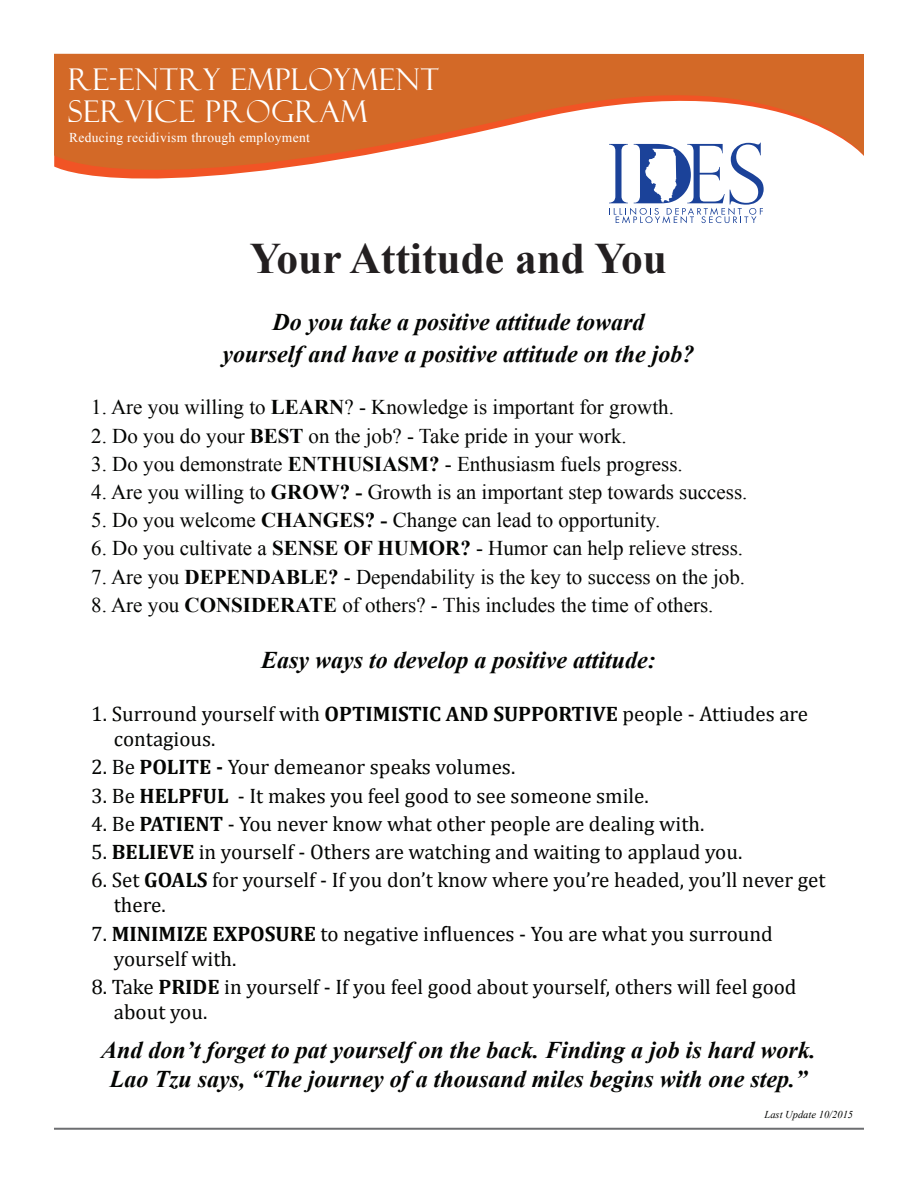
<style>
.page{position:relative;width:918px;height:1188px;background:#fff}
.page>*{position:absolute;margin:0;border:0;box-sizing:border-box;transform-origin:0 0}
.t1{font:700 43.5px "Times New Roman";color:#231f20}
.t2{font:30px/31.5px "Felix Titling";letter-spacing:.025em;color:#fff}
.t3{font:italic 700 24px/31.8px "Times New Roman";color:#040503;text-align:center}
.t4{font:21px/25.2px "Cambria";color:#040503}
.t5{font:21px "Times New Roman";color:#040503}
.t6{font:13.5px "Times New Roman";letter-spacing:.025em;color:#fff}
.t7{font:italic 10.5px "Times New Roman";color:#040503}
.s1{font-weight:700}
.s2{font-family:"Myriad Pro"}
</style>
<div class="page">
<svg style="left:54px;top:54px;width:810px;height:125px;fill:#d36927"></svg>
<hr style="left:54px;top:1128px;width:810px;height:2px;background:#6d6e71">
<svg style="left:609px;top:143px;width:155px;height:80px"></svg>
<h2 class="t2" style="left:68px;top:64px;width:372px">RE-ENTRY EMPLOYMENT<br>SERVICE PROGRAM</h2>
<p class="t6" style="left:69px;top:128px;width:242px">Reducing recidivism through employment</p>
<h1 class="t1" style="left:250px;top:229px;width:419px">Your Attitude and You</h1>
<p class="t3" style="left:222px;top:305px;width:474px">Do you take a positive attitude toward<br>yourself and have a positive attitude on the job?</p>
<p class="t5" style="left:91px;top:393px;width:584px">1. Are you willing to <span class="s1">LEARN</span>? - Knowledge is important for growth.</p>
<p class="t5" style="left:91px;top:421px;width:537px">2. Do you do your <span class="s1">BEST</span> on the job? - Take pride in your work.</p>
<p class="t5" style="left:91px;top:450px;width:593px">3. Do you demonstrate <span class="s1">ENTHUSIASM?</span> - Enthusiasm fuels progress.</p>
<p class="t5" style="left:91px;top:478px;width:658px">4. Are you willing to <span class="s1">GROW? -</span> Growth is an important step towards success.</p>
<p class="t5" style="left:91px;top:506px;width:571px">5. Do you welcome <span class="s1">CHANGES? -</span> Change can lead to opportunity.</p>
<p class="t5" style="left:91px;top:534px;width:653px">6. Do you cultivate a <span class="s1">SENSE OF HUMOR?</span> - Humor can help relieve stress.</p>
<p class="t5" style="left:91px;top:562px;width:655px">7. Are you <span class="s1">DEPENDABLE?</span> - Dependability is the key to success on the job.</p>
<p class="t5" style="left:91px;top:591px;width:624px">8. Are you <span class="s1">CONSIDERATE</span> of others? - This includes the time of others.</p>
<p class="t3" style="left:261px;top:644px;width:396px">Easy ways to develop a positive attitude:</p>
<p class="t4" style="left:114px;top:701px;width:696px;text-indent:-23px">1. Surround yourself with <span class="s1">OPTIMISTIC AND SUPPORTIVE</span> people - Attiudes are contagious.</p>
<p class="t4" style="left:91px;top:755px;width:425px">2. Be <span class="s1">POLITE -</span> Your demeanor speaks volumes.</p>
<p class="t4" style="left:91px;top:783px;width:559px">3. Be <span class="s1">HELPFUL</span> - It makes you feel good to see someone smile.</p>
<p class="t4" style="left:91px;top:811px;width:615px">4. Be <span class="s1">PATIENT</span> - You never know what other people are dealing with.</p>
<p class="t4" style="left:91px;top:839px;width:653px">5. <span class="s1">BELIEVE</span> in yourself - Others are watching and waiting to applaud you.</p>
<p class="t4" style="left:114px;top:867px;width:713px;text-indent:-23px">6. Set <span class="s1">GOALS</span> for yourself - If you don’t know where you’re headed, you’ll never get there.</p>
<p class="t4" style="left:114px;top:921px;width:661px;text-indent:-23px">7. <span class="s1">MINIMIZE EXPOSURE</span> to negative in<span class="s2">f</span>luences - You are what you surround yourself with.</p>
<p class="t4" style="left:114px;top:974px;width:684px;text-indent:-23px">8. Take <span class="s1">PRIDE</span> in yourself - If you feel good about yourself, others will feel good about you.</p>
<p class="t3" style="left:101px;top:1035px;width:716px;line-height:28.8px">And don’t forget to pat yourself on the back. Finding a job is hard work.<br>Lao Tzu says, “The journey of a thousand miles begins with one step.”</p>
<p class="t7" style="left:765px;top:1107px;width:90px">Last Update 10/2015</p>
</div>
